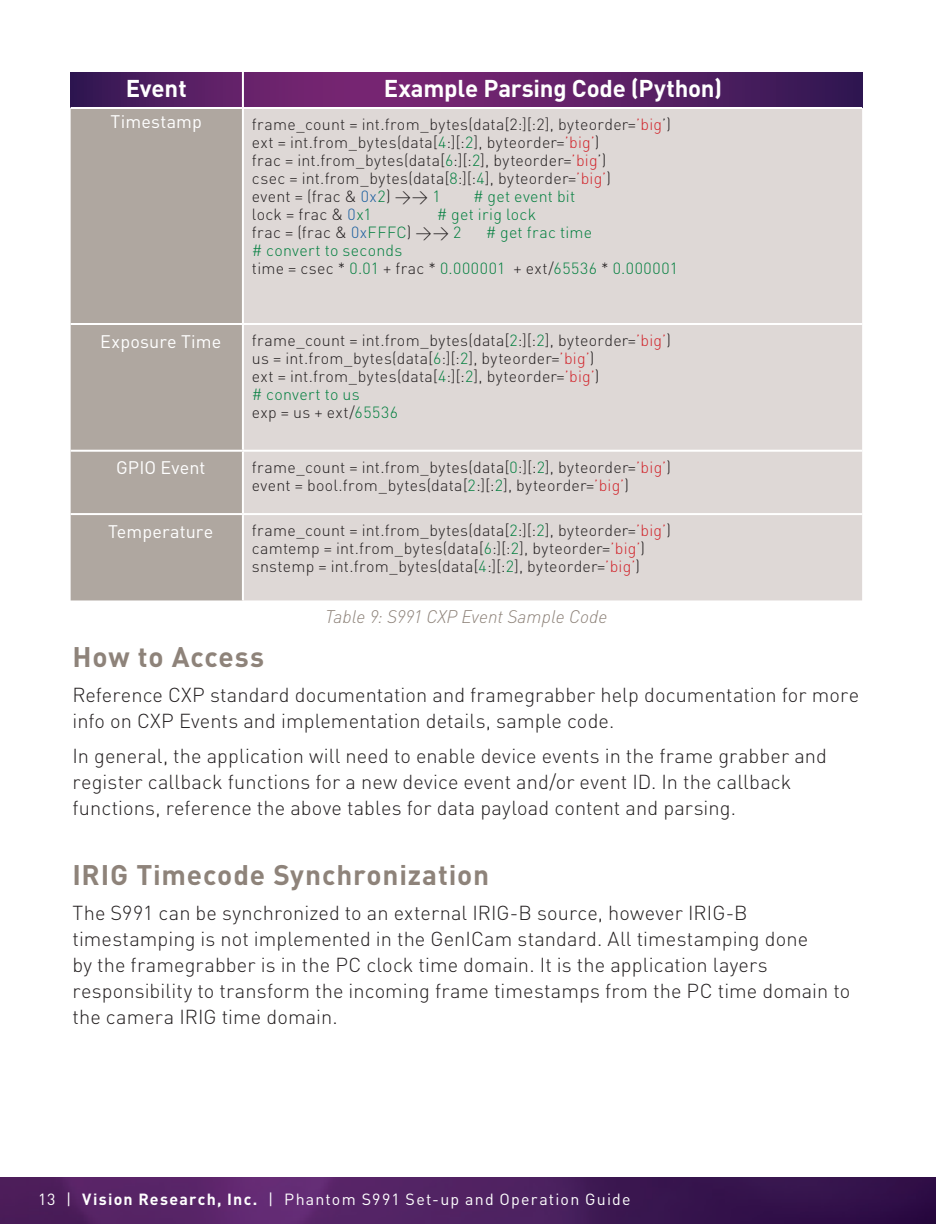
<style>
.page{position:relative;width:936px;height:1224px;background:#fff}
.page>*{position:absolute;margin:0;border:0;box-sizing:border-box;transform-origin:0 0}
.HDR_Bold_14_Auto{font:700 28px "DIN";letter-spacing:.03em;color:#8e837a}
.Body{font:700 28px "DIN";letter-spacing:.025em;color:#8e837a}
.t1{font:700 24px "DIN";letter-spacing:-.01em;color:#fff}
.Body-2{font:300 20px/26px "DIN";letter-spacing:.005em;color:#231f20}
.t2{font:18px "DIN";letter-spacing:.005em;color:#fff}
.t3{font:italic 300 18px "DIN";color:#8e837a}
.Body-3{font:300 16px "DIN";letter-spacing:.015em;color:#231f20}
.Body-4{font:300 16px "DIN";letter-spacing:.015em;color:#007e3d}
.t4{font:16px "DIN";letter-spacing:.075em;color:#fff}
.Body-5{font:300 16px "DIN";letter-spacing:.035em;color:#007e3d}
.s1{color:#d1232a}
.s2{color:#007e3d}
.s3{color:#175d9e}
.s4{color:#231f20}
.s5{font-weight:700}
</style>
<div class="page">
<img style="left:0;top:1178px;width:918px;height:46px">
<img style="left:918px;top:1178px;width:18px;height:46px">
<div style="left:71px;top:72px;width:172px;height:36px;background:linear-gradient(to right,#2f1651,#69256d)"></div>
<svg style="left:244px;top:72px;width:618px;height:35px;background:#5e2066"></svg>
<div style="left:71px;top:109px;width:171px;height:491px;background:#afa7a0"></div>
<div style="left:244px;top:109px;width:618px;height:491px;background:#ded8d6"></div>
<hr style="left:242px;top:72px;width:2px;height:35px;background:#fff">
<hr style="left:71px;top:107px;width:172px;height:2px;background:#fff">
<hr style="left:71px;top:323px;width:172px;height:2px;background:#fff">
<hr style="left:243px;top:323px;width:619px;height:2px;background:#fff">
<hr style="left:71px;top:450px;width:172px;height:2px;background:#fff">
<hr style="left:243px;top:450px;width:619px;height:2px;background:#fff">
<hr style="left:71px;top:513px;width:172px;height:2px;background:#fff">
<hr style="left:243px;top:513px;width:619px;height:2px;background:#fff">
<p class="t1" style="left:126px;top:73px;width:63px">Event</p>
<p class="t1" style="left:384px;top:73px;width:340px">Example Parsing Code (Python)</p>
<p class="t2" style="left:111px;top:111px;width:93px">Timestamp</p>
<p class="Body-3" style="left:252px;top:114px;width:420px">frame_count = int.from_bytes(data[2:][:2], byteorder=<span class="s1">’big</span>’)</p>
<p class="Body-3" style="left:252px;top:132px;width:349px">ext = int.from_bytes(data[<span class="s2">4</span>:][:<span class="s2">2</span>], byteorder=<span class="s1">’big’</span>)</p>
<p class="Body-3" style="left:252px;top:150px;width:356px">frac = int.from_bytes(data[<span class="s2">6</span>:][:<span class="s2">2</span>], byteorder=<span class="s1">’big</span>’)</p>
<p class="Body-3" style="left:252px;top:168px;width:361px">csec = int.from_bytes(data[<span class="s2">8</span>:][:<span class="s2">4</span>], byteorder=<span class="s1">’big’</span>)</p>
<p class="Body-3" style="left:252px;top:186px;width:190px">event = (frac &amp; <span class="s3">0x</span><span class="s2">2</span>) &gt;&gt; <span class="s2">1</span></p>
<p class="Body-4" style="left:473px;top:186px;width:104px"># get event bit</p>
<p class="Body-3" style="left:252px;top:204px;width:121px">lock = frac &amp; <span class="s3">0</span><span class="s2">x1</span></p>
<p class="Body-4" style="left:437px;top:204px;width:101px"># get irig lock</p>
<p class="Body-3" style="left:252px;top:222px;width:211px">frac = (frac &amp; <span class="s3">0x</span><span class="s2">FFFC</span>) &gt;&gt; <span class="s2">2</span></p>
<p class="Body-4" style="left:486px;top:222px;width:108px"># get frac time</p>
<p class="Body-4" style="left:252px;top:240px;width:152px"># convert to seconds</p>
<p class="Body-5" style="left:252px;top:258px;width:427px"><span class="s4">time = csec *</span> 0.01 <span class="s4">+ frac *</span> 0.000001 <span class="s4">+ ext/</span>65536 <span class="s4">*</span> 0.000001</p>
<p class="t2" style="left:100px;top:330px;width:123px">Exposure Time</p>
<p class="Body-3" style="left:252px;top:330px;width:420px">frame_count = int.from_bytes(data[<span class="s2">2</span>:][:<span class="s2">2</span>], byteorder=<span class="s1">’big’</span>)</p>
<p class="Body-3" style="left:252px;top:348px;width:344px">us = int.from_bytes(data[<span class="s2">6</span>:][:<span class="s2">2</span>], byteorder=<span class="s1">’big’</span>)</p>
<p class="Body-3" style="left:252px;top:366px;width:349px">ext = int.from_bytes(data[<span class="s2">4</span>:][:<span class="s2">2</span>], byteorder=<span class="s1">’big’</span>)</p>
<p class="Body-4" style="left:252px;top:384px;width:109px"># convert to us</p>
<p class="Body-3" style="left:252px;top:402px;width:148px">exp = us + ext/<span class="s2">65536</span></p>
<p class="t2" style="left:116px;top:457px;width:91px">GPIO Event</p>
<p class="Body-3" style="left:252px;top:457px;width:421px">frame_count = int.from_bytes(data[<span class="s2">0</span>:][:<span class="s2">2</span>], byteorder=<span class="s1">’big’</span>)</p>
<p class="Body-3" style="left:252px;top:475px;width:379px">event = bool.from_bytes(data[<span class="s2">2</span>:][:<span class="s2">2</span>], byteorder=<span class="s1">’big’</span>)</p>
<p class="t2" style="left:108px;top:520px;width:107px">Temperature</p>
<p class="Body-3" style="left:252px;top:520px;width:420px">frame_count = int.from_bytes(data[<span class="s2">2</span>:][:<span class="s2">2</span>], byteorder=<span class="s1">’big’</span>)</p>
<p class="Body-3" style="left:252px;top:538px;width:395px">camtemp = int.from_bytes(data[<span class="s2">6</span>:][:<span class="s2">2</span>], byteorder=<span class="s1">’big’</span>)</p>
<p class="Body-3" style="left:252px;top:556px;width:390px">snstemp = int.from_bytes(data[<span class="s2">4</span>:][:<span class="s2">2</span>], byteorder=<span class="s1">’big’</span>)</p>
<p class="t3" style="left:325px;top:605px;width:284px">Table 9: S991 CXP Event Sample Code</p>
<p class="Body" style="left:73px;top:639px;width:193px">How to Access</p>
<p class="Body-2" style="left:73px;top:682px;width:788px">Reference CXP standard documentation and framegrabber help documentation for more info on CXP Events and implementation details, sample code.</p>
<p class="Body-2" style="left:73px;top:743px;width:756px">In general, the application will need to enable device events in the frame grabber and register callback functions for a new device event and/or event ID. In the callback functions, reference the above tables for data payload content and parsing.</p>
<p class="HDR_Bold_14_Auto" style="left:73px;top:856px;width:418px">IRIG Timecode Synchronization</p>
<p class="Body-2" style="left:73px;top:900px;width:779px">The S991 can be synchronized to an external IRIG-B source, however IRIG-B timestamping is not implemented in the GenICam standard. All timestamping done<br>by the framegrabber is in the PC clock time domain. It is the application layers responsibility to transform the incoming frame timestamps from the PC time domain to the camera IRIG time domain.</p>
<p class="t4" style="left:38px;top:1189px;width:594px">13 | <span class="s5">Vision Research, Inc.</span> | Phantom S991 Set-up and Operation Guide</p>
</div>
